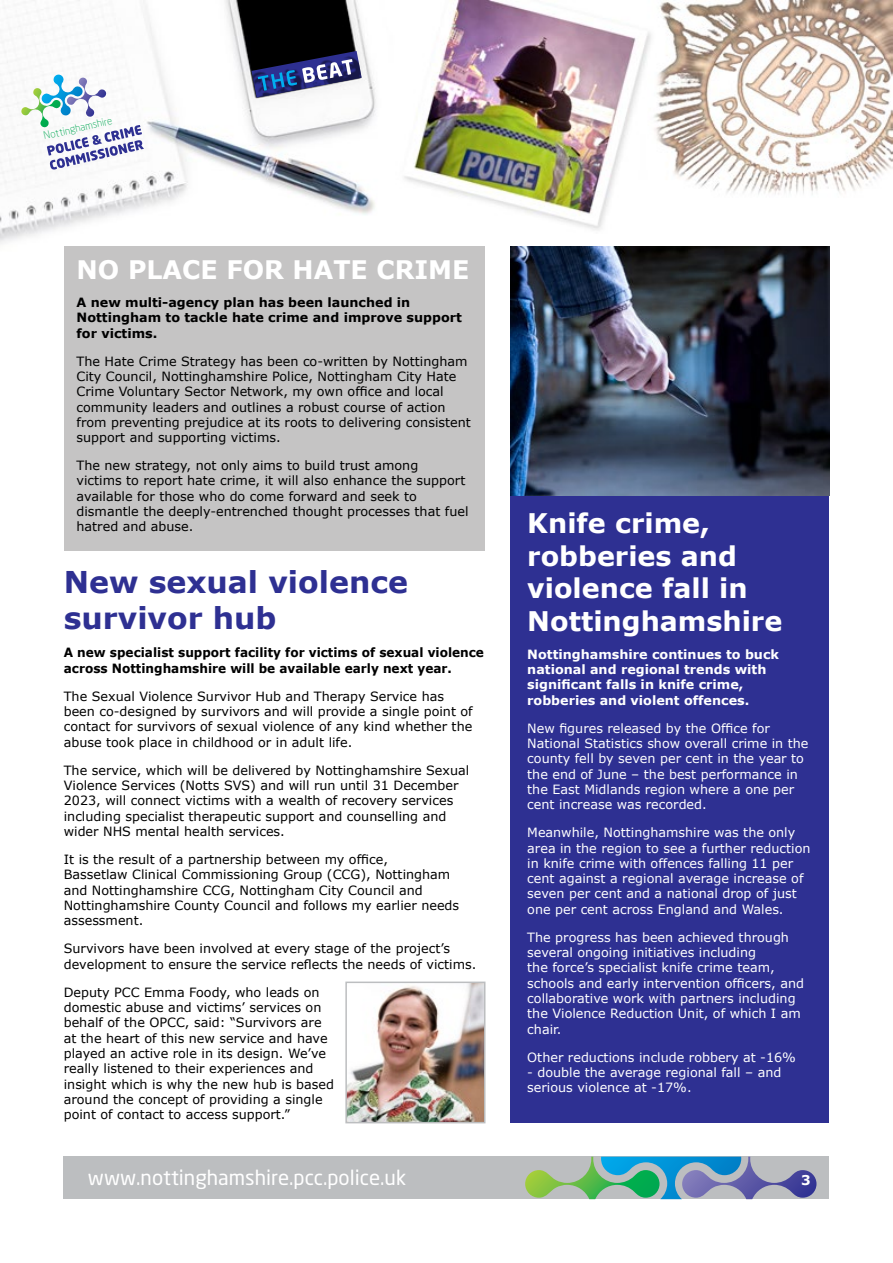
<style>
.page{position:relative;width:893px;height:1263px;background:#fff}
.page>*{position:absolute;margin:0;border:0;box-sizing:border-box;transform-origin:0 0}
.t1{font:700 30px "Verdana";color:#2e3092}
.t2{font:700 27px "Verdana";color:#fff}
.t3{font:700 25.5px "Verdana";color:#fff}
.t4{font:20.4px "Neo Sans";color:#fff}
.t5{font:700 13.5px "Verdana";color:#fff}
.t6{font:12.75px/15.3px "Verdana";color:#000}
.t7{font:12.75px/15.3px "Verdana";color:#fff}
.t8{font:700 12.75px "Verdana";color:#fff}
.t9{font:700 12.75px "Verdana";color:#000;scale:.95 1}
.t10{font:700 12.75px "Verdana";color:#000}
.t11{font:300 10.2px "Neo Sans";color:#00a651}
</style>
<div class="page">
<img style="left:0;top:0;width:893px;height:290px">
<div style="left:64px;top:247px;width:421px;height:304px;background:#c5c4c4"></div>
<div style="left:510px;top:496px;width:319px;height:627px;background:#2e3092"></div>
<svg style="left:252px;top:51px;width:110px;height:47px"></svg>
<svg style="left:21px;top:75px;width:123px;height:104px"></svg>
<img style="left:510px;top:247px;width:319px;height:249px">
<img style="left:348px;top:984px;width:134px;height:136px">
<div style="left:345px;top:981px;width:140px;height:142px;border:2px solid #bcbec0"></div>
<div style="left:64px;top:1157px;width:765px;height:42px;background:#bcbec0"></div>
<svg style="left:525px;top:1157px;width:291px;height:42px"></svg>
<p class="t11" style="left:43px;top:131px;width:72px;rotate:-13deg">Nottinghamshire</p>
<h2 class="t3" style="left:77px;top:253px;width:394px">NO PLACE FOR HATE CRIME</h2>
<p class="t10" style="left:77px;top:294px;width:335px">A new multi-agency plan has been launched in</p>
<p class="t10" style="left:77px;top:309px;width:387px">Nottingham to tackle hate crime and improve support</p>
<p class="t10" style="left:77px;top:325px;width:82px">for victims.</p>
<p class="t6" style="left:77px;top:353px;width:392px">The Hate Crime Strategy has been co-written by Nottingham</p>
<p class="t6" style="left:77px;top:369px;width:381px">City Council, Nottinghamshire Police, Nottingham City Hate</p>
<p class="t6" style="left:77px;top:384px;width:369px">Crime Voluntary Sector Network, my own office and local</p>
<p class="t6" style="left:77px;top:399px;width:396px">community leaders and outlines a robust course of action from preventing prejudice at its roots to delivering consistent support and supporting victims.</p>
<p class="t6" style="left:77px;top:458px;width:393px">The new strategy, not only aims to build trust among<br>victims to report hate crime, it will also enhance the support available for those who do come forward and seek to dismantle the deeply-entrenched thought processes that fuel hatred and abuse.</p>
<h2 class="t2" style="left:527px;top:506px;width:184px">Knife crime,</h2>
<p class="t2" style="left:527px;top:538px;width:211px">robberies and</p>
<p class="t1" style="left:64px;top:563px;width:346px">New sexual violence</p>
<p class="t2" style="left:527px;top:571px;width:222px">violence fall in</p>
<h2 class="t1" style="left:64px;top:599px;width:214px">survivor hub</h2>
<h2 class="t2" style="left:527px;top:603px;width:257px">Nottinghamshire</h2>
<p class="t9" style="left:64px;top:644px;width:444px">A new specialist support facility for victims of sexual violence</p>
<p class="t8" style="left:527px;top:646px;width:253px">Nottinghamshire continues to buck</p>
<p class="t9" style="left:64px;top:660px;width:410px">across Nottinghamshire will be available early next year.</p>
<p class="t8" style="left:527px;top:661px;width:241px">national and regional trends with</p>
<p class="t8" style="left:527px;top:676px;width:218px">significant falls in knife crime,</p>
<p class="t6" style="left:64px;top:689px;width:382px">The Sexual Violence Survivor Hub and Therapy Service has</p>
<p class="t8" style="left:527px;top:692px;width:224px">robberies and violent offences.</p>
<p class="t6" style="left:64px;top:704px;width:410px">been co-designed by survivors and will provide a single point of</p>
<p class="t6" style="left:64px;top:719px;width:410px">contact for survivors of sexual violence of any kind whether the</p>
<p class="t7" style="left:527px;top:721px;width:244px">New figures released by the Office for</p>
<p class="t6" style="left:64px;top:735px;width:290px">abuse took place in childhood or in adult life.</p>
<p class="t7" style="left:527px;top:736px;width:283px">National Statistics show overall crime in the county fell by seven per cent in the year to</p>
<p class="t6" style="left:64px;top:763px;width:407px">The service, which will be delivered by Nottinghamshire Sexual</p>
<p class="t7" style="left:527px;top:766px;width:272px">the end of June – the best performance in</p>
<p class="t6" style="left:64px;top:778px;width:396px">Violence Services (Notts SVS) and will run until 31 December</p>
<p class="t7" style="left:527px;top:782px;width:268px">the East Midlands region where a one per</p>
<p class="t6" style="left:64px;top:793px;width:391px">2023, will connect victims with a wealth of recovery services</p>
<p class="t7" style="left:527px;top:797px;width:181px">cent increase was recorded.</p>
<p class="t6" style="left:64px;top:809px;width:384px">including specialist therapeutic support and counselling and</p>
<p class="t6" style="left:64px;top:824px;width:223px">wider NHS mental health services.</p>
<p class="t7" style="left:527px;top:825px;width:285px">Meanwhile, Nottinghamshire was the only area in the region to see a further reduction</p>
<p class="t6" style="left:64px;top:852px;width:326px">It is the result of a partnership between my office,</p>
<p class="t7" style="left:527px;top:856px;width:267px">in knife crime with offences falling 11 per</p>
<p class="t6" style="left:64px;top:867px;width:388px">Bassetlaw Clinical Commissioning Group (CCG), Nottingham</p>
<p class="t7" style="left:527px;top:871px;width:278px">cent against a regional average increase of</p>
<p class="t6" style="left:64px;top:882px;width:361px">and Nottinghamshire CCG, Nottingham City Council and</p>
<p class="t7" style="left:527px;top:886px;width:271px">seven per cent and a national drop of just</p>
<p class="t6" style="left:64px;top:898px;width:397px">Nottinghamshire County Council and follows my earlier needs</p>
<p class="t7" style="left:527px;top:902px;width:258px">one per cent across England and Wales.</p>
<p class="t6" style="left:64px;top:913px;width:81px">assessment.</p>
<p class="t7" style="left:527px;top:930px;width:263px">The progress has been achieved through</p>
<p class="t6" style="left:64px;top:941px;width:388px">Survivors have been involved at every stage of the project’s</p>
<p class="t7" style="left:527px;top:945px;width:230px">several ongoing initiatives including</p>
<p class="t6" style="left:64px;top:956px;width:414px">development to ensure the service reflects the needs of victims.</p>
<p class="t7" style="left:527px;top:960px;width:278px">the force’s specialist knife crime team, schools and early intervention officers, and</p>
<p class="t6" style="left:64px;top:985px;width:257px">Deputy PCC Emma Foody, who leads on</p>
<p class="t7" style="left:527px;top:991px;width:270px">collaborative work with partners including</p>
<p class="t6" style="left:64px;top:1000px;width:259px">domestic abuse and victims’ services on</p>
<p class="t7" style="left:527px;top:1006px;width:275px">the Violence Reduction Unit, of which I am</p>
<p class="t6" style="left:64px;top:1015px;width:259px">behalf of the OPCC, said: “Survivors are</p>
<p class="t7" style="left:527px;top:1021px;width:36px">chair.</p>
<p class="t6" style="left:64px;top:1030px;width:265px">at the heart of this new service and have</p>
<p class="t6" style="left:64px;top:1046px;width:264px">played an active role in its design. We’ve</p>
<p class="t7" style="left:527px;top:1049px;width:270px">Other reductions include robbery at -16%</p>
<p class="t6" style="left:64px;top:1061px;width:251px">really listened to their experiences and</p>
<p class="t7" style="left:527px;top:1065px;width:256px">- double the average regional fall – and</p>
<p class="t6" style="left:64px;top:1076px;width:272px">insight which is why the new hub is based</p>
<p class="t7" style="left:527px;top:1080px;width:166px">serious violence at -17%.</p>
<p class="t6" style="left:64px;top:1092px;width:260px">around the concept of providing a single point of contact to access support.”</p>
<p class="t4" style="left:88px;top:1167px;width:320px">www.nottinghamshire.pcc.police.uk</p>
<p class="t5" style="left:801px;top:1171px;width:11px">3</p>
</div>
